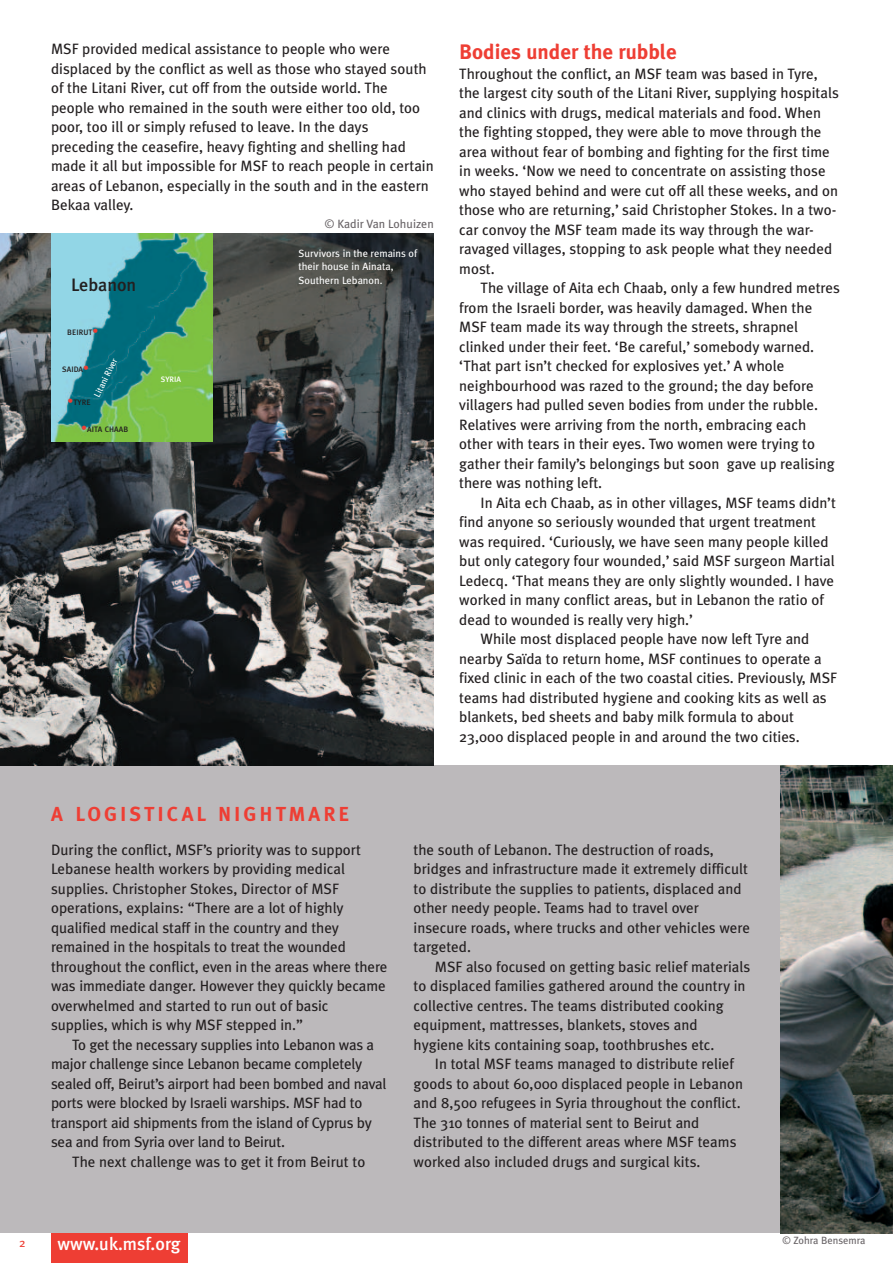
<style>
.page{position:relative;width:893px;height:1263px;background:#fff}
.page>*{position:absolute;margin:0;border:0;box-sizing:border-box;transform-origin:0 0}
.t1{font:700 21px "Meta Plus";color:#ee3e34}
.t2{font:700 20.25px "Meta Plus";letter-spacing:.145em;color:#ee3e34}
.t3{font:500 18px "Meta Plus";color:#fff}
.t4{font:500 18px "Meta Plus";color:#231f20}
.t5{font:15px/19.5px "Meta Plus";color:#231f20}
.t6{font:12px "Meta Plus";color:#696467}
.t7{font:12px "Meta Plus";color:#ee3e34}
.t8{font:10.5px/13.5px "Meta Plus";color:#fff}
.t9{font:10.5px "Meta Plus";color:#696467}
.t10{font:9px "Meta Plus";color:#fff}
.t11{font:500 7.8px "Meta Plus";color:#231f20}
.t12{font:500 7.8px "Meta Plus";letter-spacing:-.005em;color:#fff}
.s1{font-size:12px;color:#ee3e34}
</style>
<div class="page">
<div style="left:0;top:765px;width:893px;height:468px;background:#bcb9bb"></div>
<img style="left:781px;top:765px;width:112px;height:468px">
<img style="left:0;top:233px;width:434px;height:532px">
<img style="left:51px;top:233px;width:162px;height:209px">
<div style="left:51px;top:1233px;width:136px;height:30px;background:#ee3e34"></div>
<p class="t5" style="left:51px;top:39px;width:384px">MSF provided medical assistance to people who were displaced by the conflict as well as those who stayed south of the Litani River, cut off from the outside world. The people who remained in the south were either too old, too poor, too ill or simply refused to leave. In the days preceding the ceasefire, heavy fighting and shelling had made it all but impossible for MSF to reach people in certain areas of Lebanon, especially in the south and in the eastern Bekaa valley.</p>
<h1 class="t1" style="left:459px;top:39px;width:219px">Bodies under the rubble</h1>
<p class="t5" style="left:459px;top:64px;width:381px">Throughout the conflict, an MSF team was based in Tyre, the largest city south of the Litani River, supplying hospitals and clinics with drugs, medical materials and food. When the fighting stopped, they were able to move through the area without fear of bombing and fighting for the first time in weeks. ‘Now we need to concentrate on assisting those who stayed behind and were cut off all these weeks, and on those who are returning,’ said Christopher Stokes. In a two&shy;car convoy the MSF team made its way through the war&shy;ravaged villages, stopping to ask people what they needed most.</p>
<p class="t5" style="left:459px;top:278px;width:382px;text-indent:21px">The village of Aita ech Chaab, only a few hundred metres from the Israeli border, was heavily damaged. When the MSF team made its way through the streets, shrapnel clinked under their feet. ‘Be careful,’ somebody warned. ‘That part isn’t checked for explosives yet.’ A whole neighbourhood was razed to the ground; the day before villagers had pulled seven bodies from under the rubble.<br>Relatives were arriving from the north, embracing each other with tears in their eyes. Two women were trying to gather their family’s belongings but soon gave up realising there was nothing left.</p>
<p class="t5" style="left:480px;top:493px;width:357px">In Aita ech Chaab, as in other villages, MSF teams didn’t</p>
<p class="t5" style="left:459px;top:512px;width:358px">find anyone so seriously wounded that urgent treatment</p>
<p class="t5" style="left:459px;top:532px;width:371px">was required. ‘Curiously, we have seen many people killed</p>
<p class="t5" style="left:459px;top:551px;width:377px">but only category four wounded,’ said MSF surgeon Martial</p>
<p class="t5" style="left:459px;top:571px;width:376px">Ledecq. ‘That means they are only slightly wounded. I have</p>
<p class="t5" style="left:459px;top:590px;width:366px">worked in many conflict areas, but in Lebanon the ratio of</p>
<p class="t5" style="left:459px;top:610px;width:235px">dead to wounded is really very high.’</p>
<p class="t5" style="left:480px;top:629px;width:330px">While most displaced people have now left Tyre and</p>
<p class="t5" style="left:459px;top:649px;width:364px">nearby Saïda to return home, MSF continues to operate a</p>
<p class="t5" style="left:459px;top:668px;width:379px">fixed clinic in each of the two coastal cities. Previously, MSF</p>
<p class="t5" style="left:459px;top:688px;width:369px">teams had distributed hygiene and cooking kits as well as</p>
<p class="t5" style="left:459px;top:707px;width:336px">blankets, bed sheets and baby milk formula to about</p>
<p class="t5" style="left:459px;top:727px;width:342px">23,000 displaced people in and around the two cities.</p>
<p class="t6" style="left:325px;top:217px;width:110px">© Kadir Van Lohuizen</p>
<p class="t8" style="left:299px;top:246px;width:120px">Survivors in the remains of their house in Ainata,<br>Southern Lebanon.</p>
<p class="t4" style="left:71px;top:274px;width:67px">Lebanon</p>
<p class="t11" style="left:67px;top:328px;width:33px">BEIRUT<span class="s1">•</span></p>
<p class="t10" style="left:92px;top:394px;width:44px;rotate:-64deg">Litani River</p>
<p class="t11" style="left:62px;top:365px;width:28px">SAIDA<span class="s1">•</span></p>
<p class="t11" style="left:67px;top:398px;width:25px"><span class="s1">•</span>TYRE</p>
<p class="t11" style="left:81px;top:425px;width:48px"><span class="s1">•</span>AITA CHAAB</p>
<p class="t12" style="left:161px;top:375px;width:22px">SYRIA</p>
<h2 class="t2" style="left:51px;top:802px;width:300px">A LOGISTICAL NIGHTMARE</h2>
<p class="t5" style="left:51px;top:840px;width:338px">During the conflict, MSF’s priority was to support Lebanese health workers by providing medical supplies. Christopher Stokes, Director of MSF operations, explains: “There are a lot of highly qualified medical staff in the country and they remained in the hospitals to treat the wounded throughout the conflict, even in the areas where there was immediate danger. However they quickly became overwhelmed and started to run out of basic supplies, which is why MSF stepped in.”</p>
<p class="t5" style="left:51px;top:1035px;width:337px;text-indent:21px">To get the necessary supplies into Lebanon was a major challenge since Lebanon became completely sealed off, Beirut’s airport had been bombed and naval ports were blocked by Israeli warships. MSF had to transport aid shipments from the island of Cyprus by sea and from Syria over land to Beirut.</p>
<p class="t5" style="left:72px;top:1152px;width:295px">The next challenge was to get it from Beirut to</p>
<p class="t5" style="left:414px;top:840px;width:338px">the south of Lebanon. The destruction of roads, bridges and infrastructure made it extremely difficult to distribute the supplies to patients, displaced and other needy people. Teams had to travel over insecure roads, where trucks and other vehicles were targeted.</p>
<p class="t5" style="left:414px;top:957px;width:338px;text-indent:21px">MSF also focused on getting basic relief materials to displaced families gathered around the country in collective centres. The teams distributed cooking equipment, mattresses, blankets, stoves and hygiene kits containing soap, toothbrushes etc.</p>
<p class="t5" style="left:414px;top:1054px;width:331px;text-indent:21px">In total MSF teams managed to distribute relief goods to about 60,000 displaced people in Lebanon and 8,500 refugees in Syria throughout the conflict.<br>The 310 tonnes of material sent to Beirut and distributed to the different areas where MSF teams worked also included drugs and surgical kits.</p>
<p class="t7" style="left:19px;top:1236px;width:8px">2</p>
<p class="t3" style="left:58px;top:1233px;width:125px">www.uk.msf.org</p>
<p class="t9" style="left:782px;top:1235px;width:85px">© Zohra Bensemra</p>
</div>
